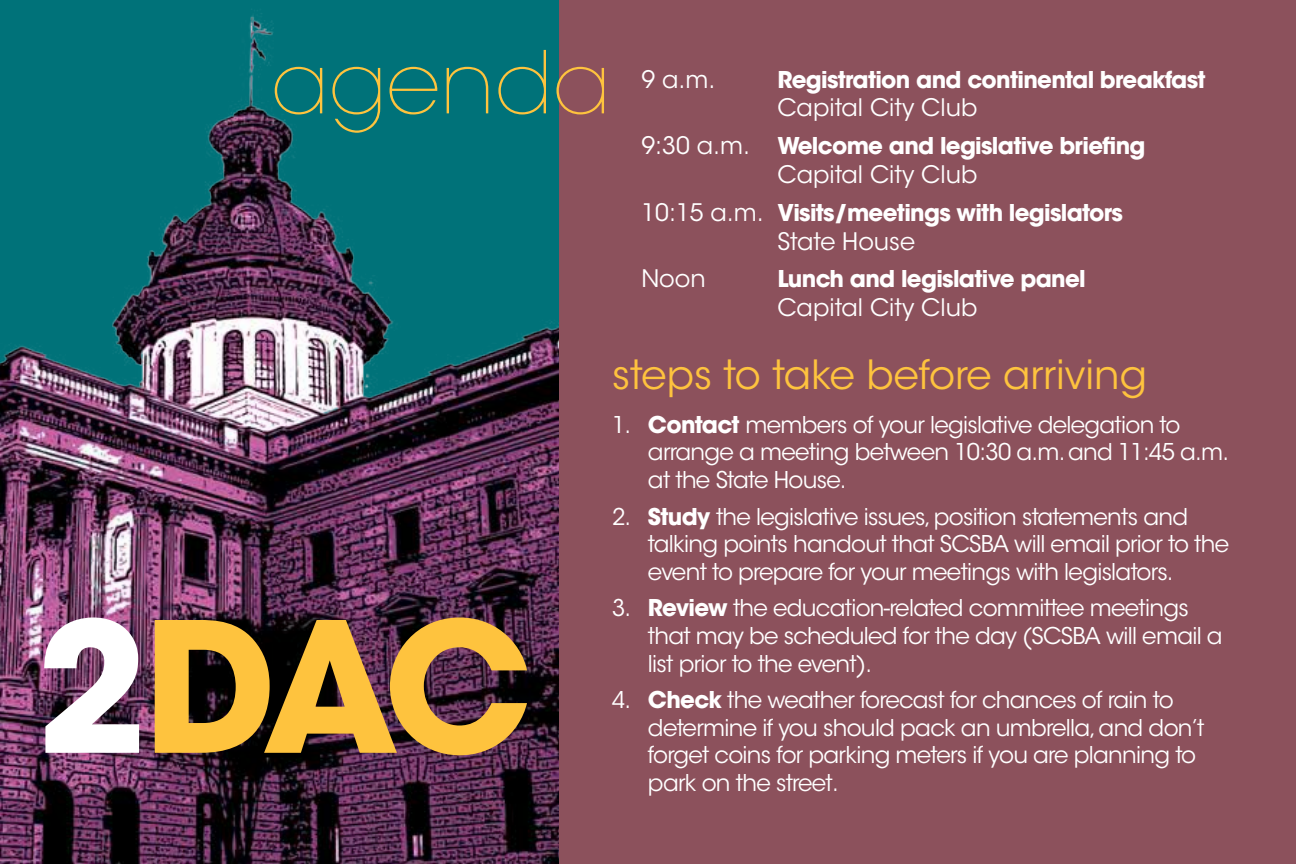
<style>
.page{position:relative;width:1296px;height:864px;background:#fff}
.page>*{position:absolute;margin:0;border:0;box-sizing:border-box;transform-origin:0 0}
.t1{font:700 179.4px "ITC Avant Garde Std";color:#fec33e}
.t2{font:200 85.8px "ITC Avant Garde Std";color:#fec33e}
.t3{font:40px "ITC Avant Garde Std";color:#fec33e}
.t4{font:24px "ITC Avant Garde Std";color:#fff}
.t5{font:23px/27.6px "ITC Avant Garde Std";letter-spacing:-.03em;color:#fff}
.t6{font:700 23px "ITC Avant Garde Std";letter-spacing:-.03em;color:#fff}
.s1{font-weight:400;font-size:24px}
.s2{color:#fff}
.s3{font-weight:700}
</style>
<div class="page">
<div style="left:558px;top:0;width:738px;height:864px;background:#8c515c"></div>
<img style="left:0;top:0;width:559px;height:864px">
<h2 class="t2" style="left:271px;top:32px;width:341px">agenda</h2>
<p class="t4" style="left:641px;top:64px;width:75px">9 a.m.</p>
<p class="t6" style="left:777px;top:64px;width:430px">Registration and continental breakfast</p>
<p class="t4" style="left:777px;top:93px;width:201px">Capital City Club</p>
<p class="t6" style="left:641px;top:131px;width:506px"><span class="s1">9:30 a.m.</span> Welcome and legislative briefing</p>
<p class="t4" style="left:777px;top:160px;width:201px">Capital City Club</p>
<p class="t6" style="left:641px;top:197px;width:483px"><span class="s1">10:15 a.m.</span> Visits/meetings with legislators</p>
<p class="t4" style="left:777px;top:226px;width:139px">State House</p>
<p class="t4" style="left:641px;top:264px;width:66px">Noon</p>
<p class="t6" style="left:777px;top:264px;width:310px">Lunch and legislative panel</p>
<p class="t4" style="left:777px;top:293px;width:201px">Capital City Club</p>
<h1 class="t1" style="left:36px;top:570px;width:498px"><span class="s2">2</span>DAC</h1>
<h3 class="t3" style="left:612px;top:351px;width:536px">steps to take before arriving</h3>
<p class="t5" style="left:648px;top:411px;width:583px;text-indent:-36px">1. <span class="s3">Contact</span> members of your legislative delegation to arrange a meeting between 10:30 a.m. and 11:45 a.m. at the State House.</p>
<p class="t5" style="left:648px;top:503px;width:583px;text-indent:-36px">2. <span class="s3">Study</span> the legislative issues, position statements and talking points handout that SCSBA will email prior to the event to prepare for your meetings with legislators.</p>
<p class="t5" style="left:648px;top:595px;width:576px;text-indent:-36px">3. <span class="s3">Review</span> the education-related committee meetings that may be scheduled for the day (SCSBA will email a list prior to the event).</p>
<p class="t5" style="left:648px;top:686px;width:558px;text-indent:-36px">4. <span class="s3">Check</span> the weather forecast for chances of rain to determine if you should pack an umbrella, and don’t forget coins for parking meters if you are planning to park on the street.</p>
</div>
